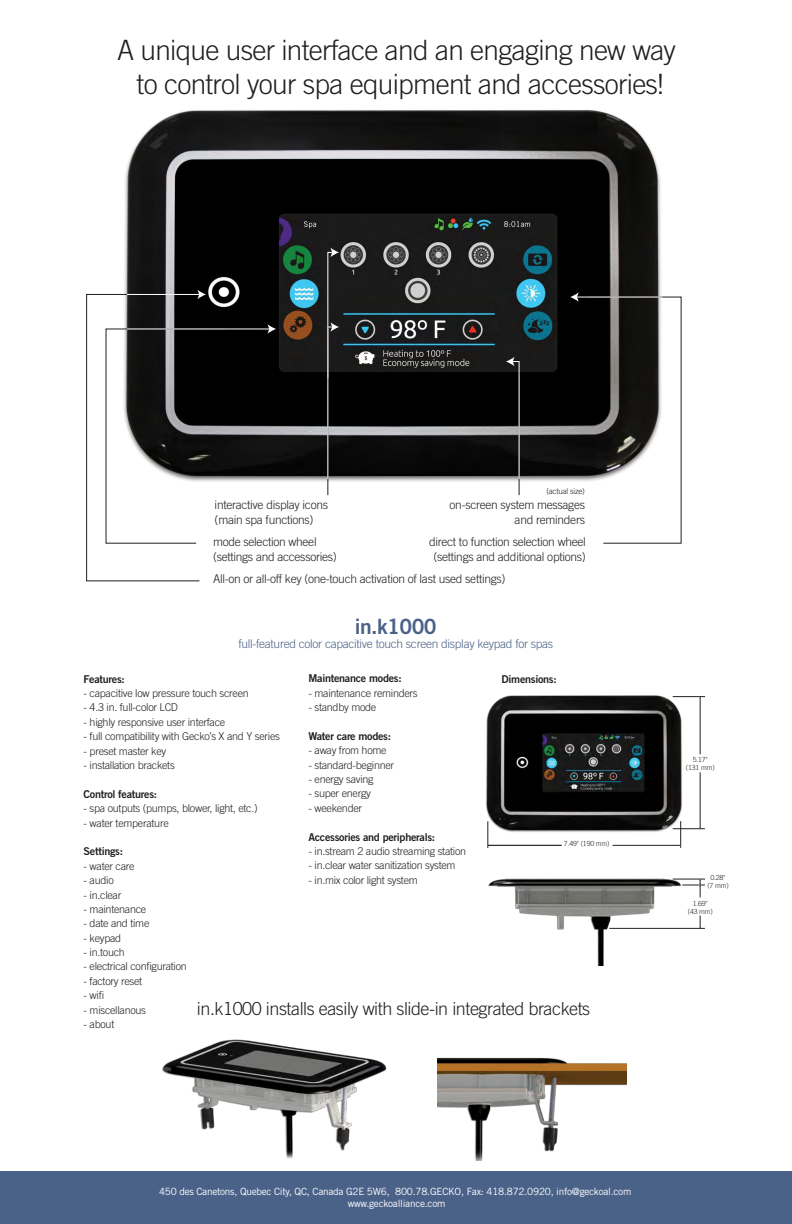
<style>
.page{position:relative;width:792px;height:1224px;background:#fff}
.page>*{position:absolute;margin:0;border:0;box-sizing:border-box;transform-origin:0 0}
.t1{font:300 28px/33.6px "Trade Gothic LT Std";letter-spacing:-.025em;color:#231f20;text-align:center}
.t2{font:21px "Trade Gothic LT Std Bd 2";letter-spacing:-.025em;color:#4b6288}
.t3{font:300 18px "Trade Gothic LT Std";letter-spacing:-.025em;color:#231f20}
.t4{font:300 12px/15px "Trade Gothic LT Std";letter-spacing:-.025em;color:#231f20}
.t5{font:300 12px "Trade Gothic LT Std";letter-spacing:-.025em;color:#4b6288}
.t6{font:300 10.8px "Trade Gothic LT Std";letter-spacing:-.025em;color:#231f20}
.t7{font:10.8px "Trade Gothic LT Std Bd 2";letter-spacing:-.025em;color:#231f20}
.t8{font:10px/12px "Trade Gothic LT Std";letter-spacing:-.025em;color:#fff;text-align:center}
.t9{font:300 8px "Trade Gothic LT Std";letter-spacing:-.025em;color:#231f20}
.t10{font:300 7px/8.4px "Trade Gothic LT Std";letter-spacing:-.025em;color:#231f20;text-align:center}
</style>
<div class="page">
<img style="left:124px;top:110px;width:537px;height:386px">
<div style="left:0;top:1171px;width:792px;height:53px;background:#4b6288"></div>
<svg style="left:86px;top:290px;width:141px;height:292px"></svg>
<hr style="left:127px;top:328px;width:143px;height:1px;background:#fff">
<svg style="left:268px;top:324px;width:8px;height:10px"></svg>
<hr style="left:327px;top:342px;width:1px;height:153px;background:#231f20">
<svg style="left:327px;top:248px;width:12px;height:232px;background:#323233"></svg>
<hr style="left:519px;top:377px;width:1px;height:118px;background:#231f20">
<svg style="left:506px;top:357px;width:14px;height:123px;background:#2d2d2d"></svg>
<svg style="left:588px;top:296px;width:94px;height:248px"></svg>
<hr style="left:576px;top:297px;width:86px;height:1px;background:#fff">
<svg style="left:570px;top:292px;width:9px;height:10px"></svg>
<img style="left:162px;top:1039px;width:225px;height:120px">
<img style="left:438px;top:1057px;width:188px;height:103px">
<img style="left:488px;top:878px;width:205px;height:87px">
<img style="left:486px;top:695px;width:201px;height:142px">
<hr style="left:700px;top:698px;width:1px;height:56px;background:#231f20">
<hr style="left:700px;top:772px;width:1px;height:55px;background:#231f20">
<hr style="left:673px;top:829px;width:32px;height:1px;background:#231f20">
<hr style="left:673px;top:696px;width:32px;height:1px;background:#231f20">
<svg style="left:699px;top:916px;width:2px;height:12px"></svg>
<svg style="left:682px;top:880px;width:23px;height:17px"></svg>
<hr style="left:609px;top:928px;width:96px;height:1px;background:#231f20">
<hr style="left:673px;top:879px;width:32px;height:1px;background:#231f20">
<hr style="left:489px;top:845px;width:73px;height:1px;background:#231f20">
<svg style="left:488px;top:821px;width:1px;height:27px"></svg>
<hr style="left:613px;top:845px;width:66px;height:1px;background:#231f20">
<svg style="left:679px;top:821px;width:3px;height:27px"></svg>
<h1 class="t1" style="left:117px;top:33px;width:561px">A unique user interface and an engaging new way to control your spa equipment and accessories!</h1>
<p class="t9" style="left:546px;top:487px;width:40px">(actual size)</p>
<p class="t4" style="left:215px;top:497px;width:115px">interactive display icons (main spa functions)</p>
<p class="t4" style="left:450px;top:497px;width:137px;text-align:right">on-screen system messages and reminders</p>
<p class="t4" style="left:429px;top:534px;width:158px;text-align:center">direct to function selection wheel (settings and additional options)</p>
<p class="t4" style="left:213px;top:534px;width:125px">mode selection wheel (settings and accessories)</p>
<p class="t4" style="left:213px;top:571px;width:294px">All-on or all-off key (one-touch activation of last used settings)</p>
<h2 class="t2" style="left:355px;top:614px;width:84px">in.k1000</h2>
<p class="t5" style="left:238px;top:637px;width:316px">full-featured color capacitive touch screen display keypad for spas</p>
<p class="t7" style="left:308px;top:672px;width:95px">Maintenance modes:</p>
<p class="t6" style="left:308px;top:686px;width:111px">- maintenance reminders</p>
<p class="t6" style="left:308px;top:701px;width:69px">- standby mode</p>
<p class="t7" style="left:308px;top:729px;width:84px">Water care modes:</p>
<p class="t6" style="left:308px;top:744px;width:80px">- away from home</p>
<p class="t6" style="left:308px;top:758px;width:87px">- standard-beginner</p>
<p class="t6" style="left:308px;top:773px;width:67px">- energy saving</p>
<p class="t6" style="left:308px;top:787px;width:64px">- super energy</p>
<p class="t6" style="left:308px;top:802px;width:55px">- weekender</p>
<p class="t7" style="left:308px;top:830px;width:128px">Accessories and peripherals:</p>
<p class="t6" style="left:308px;top:845px;width:159px">- in.stream 2 audio streaming station</p>
<p class="t6" style="left:308px;top:859px;width:149px">- in.clear water sanitization system</p>
<p class="t6" style="left:308px;top:874px;width:111px">- in.mix color light system</p>
<p class="t7" style="left:84px;top:672px;width:43px">Features:</p>
<p class="t6" style="left:84px;top:687px;width:167px">- capacitive low pressure touch screen</p>
<p class="t6" style="left:84px;top:701px;width:96px">- 4.3 in. full-color LCD</p>
<p class="t6" style="left:84px;top:715px;width:143px">- highly responsive user interface</p>
<p class="t6" style="left:84px;top:730px;width:198px">- full compatibility with Gecko’s X and Y series</p>
<p class="t6" style="left:84px;top:744px;width:84px">- preset master key</p>
<p class="t6" style="left:84px;top:759px;width:93px">- installation brackets</p>
<p class="t7" style="left:84px;top:787px;width:75px">Control features:</p>
<p class="t6" style="left:84px;top:802px;width:176px">- spa outputs (pumps, blower, light, etc.)</p>
<p class="t6" style="left:84px;top:816px;width:87px">- water temperature</p>
<p class="t7" style="left:84px;top:845px;width:41px">Settings:</p>
<p class="t6" style="left:84px;top:859px;width:53px">- water care</p>
<p class="t6" style="left:84px;top:874px;width:32px">- audio</p>
<p class="t6" style="left:84px;top:888px;width:39px">- in.clear</p>
<p class="t6" style="left:84px;top:903px;width:64px">- maintenance</p>
<p class="t6" style="left:84px;top:917px;width:67px">- date and time</p>
<p class="t6" style="left:84px;top:931px;width:39px">- keypad</p>
<p class="t6" style="left:84px;top:946px;width:43px">- in.touch</p>
<p class="t6" style="left:84px;top:960px;width:105px">- electrical configuration</p>
<p class="t6" style="left:84px;top:975px;width:60px">- factory reset</p>
<p class="t6" style="left:84px;top:989px;width:22px">- wifi</p>
<p class="t6" style="left:84px;top:1003px;width:64px">- miscellanous</p>
<p class="t6" style="left:84px;top:1018px;width:32px">- about</p>
<p class="t7" style="left:502px;top:672px;width:57px">Dimensions:</p>
<p class="t10" style="left:564px;top:839px;width:47px">7.49" (190 mm)</p>
<h3 class="t3" style="left:197px;top:998px;width:395px">in.k1000 installs easily with slide-in integrated brackets</h3>
<p class="t10" style="left:686px;top:755px;width:30px">5.17" (131 mm)</p>
<p class="t10" style="left:707px;top:873px;width:23px">0.28" (7 mm)</p>
<p class="t10" style="left:688px;top:899px;width:27px">1.69" (43 mm)</p>
<p class="t8" style="left:159px;top:1186px;width:474px">450 des Canetons, Quebec City, QC, Canada G2E 5W6, 800.78.GECKO, Fax: 418.872.0920, info@geckoal.com www.geckoalliance.com</p>
</div>
